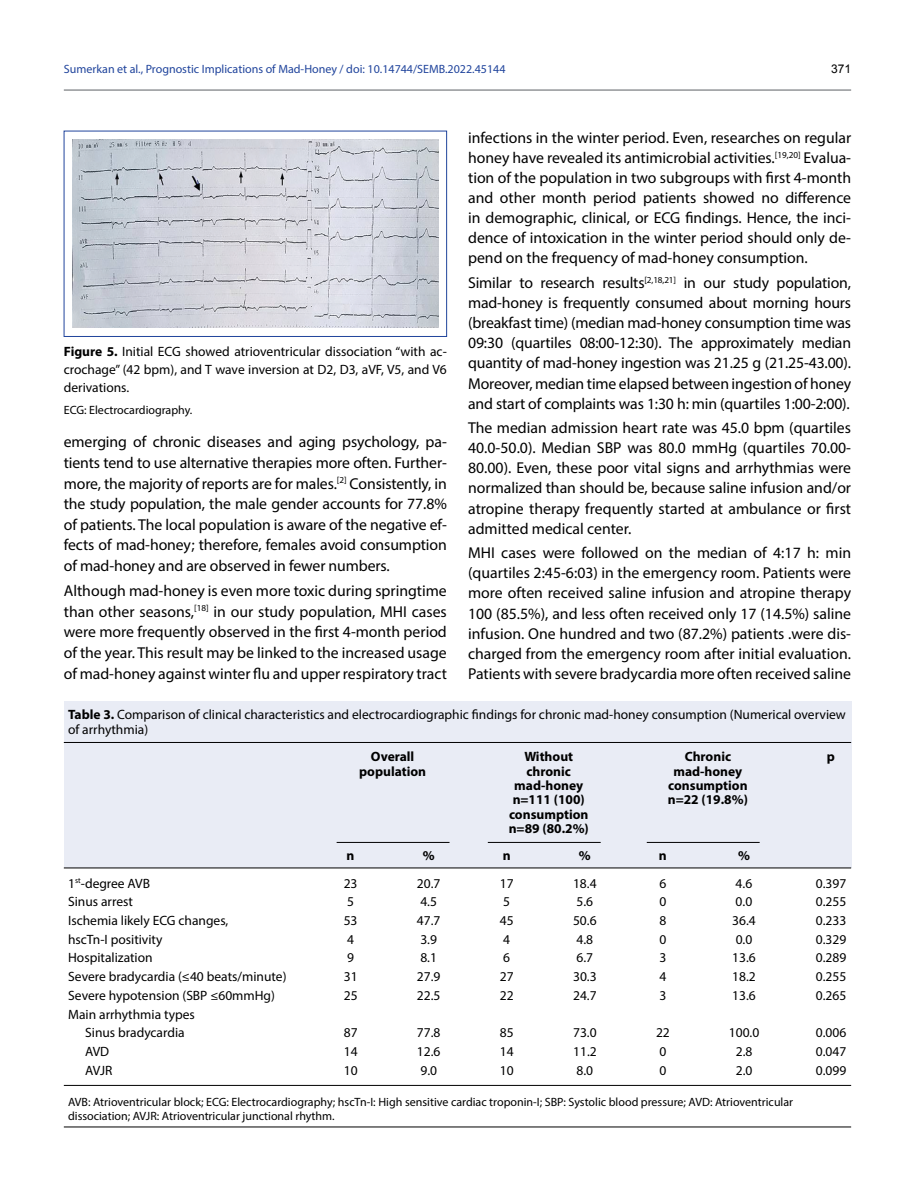
<style>
.page{position:relative;width:915px;height:1191px;background:#fff}
.page>*{position:absolute;margin:0;border:0;box-sizing:border-box;transform-origin:0 0}
.t1{font:15.75px/20.1px "Myriad Pro";color:#000;text-align:justify}
.t2{font:13.5px/18px "Myriad Pro";color:#000}
.t3{font:700 13.5px/14.4px "Myriad Pro";color:#000}
.t4{font:12px/14.4px "Myriad Pro";color:#000}
.t5{font:12px "Myriad Pro";color:#20449c}
.t6{font:12px "Arial";color:#000}
.s1{font-weight:700}
</style>
<div class="page">
<hr style="left:64px;top:89px;width:786px;height:2px;background:#939598">
<div style="left:64px;top:701px;width:786px;height:166px;background:#e9ecf5"></div>
<hr style="left:64px;top:742px;width:786px;height:1px;background:#000">
<hr style="left:64px;top:1085px;width:786px;height:1px;background:#000">
<hr style="left:64px;top:1126px;width:786px;height:1px;background:#000">
<hr style="left:64px;top:867px;width:786px;height:1px;background:#000">
<hr style="left:336px;top:842px;width:113px;height:1px;background:#000">
<hr style="left:487px;top:842px;width:113px;height:1px;background:#000">
<hr style="left:646px;top:842px;width:113px;height:1px;background:#000">
<div style="left:64px;top:131px;width:382px;height:206px;border:1px solid #20449c"></div>
<img style="left:73px;top:139px;width:365px;height:189px">
<p class="t5" style="left:64px;top:61px;width:443px">Sumerkan et al., Prognostic Implications of Mad-Honey / doi: 10.14744/SEMB.2022.45144</p>
<p class="t6" style="left:830px;top:60px;width:22px">371</p>
<p class="t1" style="left:468px;top:127px;width:384px">infections in the winter period. Even, researches on regular honey have revealed its antimicrobial activities.<sup>[19,20]</sup> Evalua&shy;tion of the population in two subgroups with first 4-month and other month period patients showed no difference in demographic, clinical, or ECG findings. Hence, the inci&shy;dence of intoxication in the winter period should only de&shy;pend on the frequency of mad-honey consumption.</p>
<p class="t1" style="left:468px;top:272px;width:384px">Similar to research results<sup>[2,18,21]</sup> in our study population, mad-honey is frequently consumed about morning hours (breakfast time) (median mad-honey consumption time was 09:30 (quartiles 08:00-12:30). The approximately median quantity of mad-honey ingestion was 21.25 g (21.25-43.00).<br>Moreover, median time elapsed between ingestion of honey and start of complaints was 1:30 h: min (quartiles 1:00-2:00).</p>
<p class="t1" style="left:468px;top:417px;width:384px">The median admission heart rate was 45.0 bpm (quartiles 40.0-50.0). Median SBP was 80.0 mmHg (quartiles 70.00- 80.00). Even, these poor vital signs and arrhythmias were normalized than should be, because saline infusion and/or atropine therapy frequently started at ambulance or first admitted medical center.</p>
<p class="t1" style="left:468px;top:542px;width:384px">MHI cases were followed on the median of 4:17 h: min (quartiles 2:45-6:03) in the emergency room. Patients were more often received saline infusion and atropine therapy 100 (85.5%), and less often received only 17 (14.5%) saline infusion. One hundred and two (87.2%) patients .were dis&shy;charged from the emergency room after initial evaluation.<br>Patients with severe bradycardia more often received saline</p>
<p class="t2" style="left:68px;top:707px;width:779px;line-height:14.4px"><span class="s1">Table 3.</span> Comparison of clinical characteristics and electrocardiographic findings for chronic mad-honey consumption (Numerical overview of arrhythmia)</p>
<p class="t3" style="left:371px;top:749px;width:45px">Overall</p>
<p class="t3" style="left:524px;top:749px;width:50px">Without</p>
<p class="t3" style="left:684px;top:749px;width:48px">Chronic</p>
<p class="t3" style="left:826px;top:749px;width:10px">p</p>
<p class="t3" style="left:359px;top:763px;width:68px">population</p>
<p class="t3" style="left:526px;top:763px;width:46px">chronic</p>
<p class="t3" style="left:673px;top:763px;width:70px">mad-honey</p>
<p class="t3" style="left:514px;top:777px;width:70px">mad-honey</p>
<p class="t3" style="left:668px;top:777px;width:81px">consumption</p>
<p class="t3" style="left:512px;top:792px;width:74px">n=111 (100)</p>
<p class="t3" style="left:667px;top:792px;width:82px">n=22 (19.8%)</p>
<p class="t3" style="left:508px;top:806px;width:82px">consumption n=89 (80.2%)</p>
<p class="t3" style="left:346px;top:848px;width:9px">n</p>
<p class="t3" style="left:422px;top:848px;width:13px">%</p>
<p class="t3" style="left:502px;top:848px;width:9px">n</p>
<p class="t3" style="left:578px;top:848px;width:13px">%</p>
<p class="t3" style="left:658px;top:848px;width:9px">n</p>
<p class="t3" style="left:737px;top:848px;width:13px">%</p>
<p class="t2" style="left:68px;top:874px;width:83px">1<sup>st</sup>-degree AVB</p>
<p class="t2" style="left:343px;top:874px;width:15px">23</p>
<p class="t2" style="left:417px;top:874px;width:25px">20.7</p>
<p class="t2" style="left:499px;top:874px;width:15px">17</p>
<p class="t2" style="left:573px;top:874px;width:25px">18.4</p>
<p class="t2" style="left:659px;top:874px;width:8px">6</p>
<p class="t2" style="left:735px;top:874px;width:18px">4.6</p>
<p class="t2" style="left:815px;top:874px;width:32px">0.397</p>
<p class="t2" style="left:68px;top:892px;width:66px">Sinus arrest</p>
<p class="t2" style="left:347px;top:892px;width:8px">5</p>
<p class="t2" style="left:420px;top:892px;width:18px">4.5</p>
<p class="t2" style="left:503px;top:892px;width:8px">5</p>
<p class="t2" style="left:576px;top:892px;width:18px">5.6</p>
<p class="t2" style="left:659px;top:892px;width:8px">0</p>
<p class="t2" style="left:735px;top:892px;width:18px">0.0</p>
<p class="t2" style="left:815px;top:892px;width:32px">0.255</p>
<p class="t2" style="left:68px;top:911px;width:162px">Ischemia likely ECG changes,</p>
<p class="t2" style="left:343px;top:911px;width:15px">53</p>
<p class="t2" style="left:417px;top:911px;width:25px">47.7</p>
<p class="t2" style="left:499px;top:911px;width:15px">45</p>
<p class="t2" style="left:573px;top:911px;width:25px">50.6</p>
<p class="t2" style="left:659px;top:911px;width:8px">8</p>
<p class="t2" style="left:732px;top:911px;width:25px">36.4</p>
<p class="t2" style="left:815px;top:911px;width:32px">0.233</p>
<p class="t2" style="left:68px;top:930px;width:96px">hscTn-I positivity</p>
<p class="t2" style="left:347px;top:930px;width:8px">4</p>
<p class="t2" style="left:420px;top:930px;width:18px">3.9</p>
<p class="t2" style="left:503px;top:930px;width:8px">4</p>
<p class="t2" style="left:576px;top:930px;width:18px">4.8</p>
<p class="t2" style="left:659px;top:930px;width:8px">0</p>
<p class="t2" style="left:735px;top:930px;width:18px">0.0</p>
<p class="t2" style="left:815px;top:930px;width:32px">0.329</p>
<p class="t2" style="left:68px;top:948px;width:86px">Hospitalization</p>
<p class="t2" style="left:347px;top:948px;width:8px">9</p>
<p class="t2" style="left:420px;top:948px;width:18px">8.1</p>
<p class="t2" style="left:503px;top:948px;width:8px">6</p>
<p class="t2" style="left:576px;top:948px;width:18px">6.7</p>
<p class="t2" style="left:659px;top:948px;width:8px">3</p>
<p class="t2" style="left:732px;top:948px;width:25px">13.6</p>
<p class="t2" style="left:815px;top:948px;width:32px">0.289</p>
<p class="t2" style="left:68px;top:967px;width:220px">Severe bradycardia (≤40 beats/minute)</p>
<p class="t2" style="left:343px;top:967px;width:15px">31</p>
<p class="t2" style="left:417px;top:967px;width:25px">27.9</p>
<p class="t2" style="left:499px;top:967px;width:15px">27</p>
<p class="t2" style="left:573px;top:967px;width:25px">30.3</p>
<p class="t2" style="left:659px;top:967px;width:8px">4</p>
<p class="t2" style="left:732px;top:967px;width:25px">18.2</p>
<p class="t2" style="left:815px;top:967px;width:32px">0.255</p>
<p class="t2" style="left:68px;top:986px;width:208px">Severe hypotension (SBP ≤60mmHg)</p>
<p class="t2" style="left:343px;top:986px;width:15px">25</p>
<p class="t2" style="left:417px;top:986px;width:25px">22.5</p>
<p class="t2" style="left:499px;top:986px;width:15px">22</p>
<p class="t2" style="left:573px;top:986px;width:25px">24.7</p>
<p class="t2" style="left:659px;top:986px;width:8px">3</p>
<p class="t2" style="left:732px;top:986px;width:25px">13.6</p>
<p class="t2" style="left:815px;top:986px;width:32px">0.265</p>
<p class="t2" style="left:68px;top:1004px;width:128px;line-height:18.8px;text-align:center">Main arrhythmia types<br>Sinus bradycardia</p>
<p class="t2" style="left:64px;top:342px;width:384px;text-align:justify"><span class="s1">Figure 5.</span> Initial ECG showed atrioventricular dissociation “with ac&shy;crochage” (42 bpm), and T wave inversion at D2, D3, aVF, V5, and V6 derivations.</p>
<p class="t4" style="left:64px;top:403px;width:130px">ECG: Electrocardiography.</p>
<p class="t1" style="left:64px;top:431px;width:384px;line-height:20.7px">emerging of chronic diseases and aging psychology, pa&shy;tients tend to use alternative therapies more often. Further&shy;more, the majority of reports are for males.<sup>[2]</sup> Consistently, in the study population, the male gender accounts for 77.8% of patients. The local population is aware of the negative ef&shy;fects of mad-honey; therefore, females avoid consumption of mad-honey and are observed in fewer numbers.</p>
<p class="t1" style="left:64px;top:580px;width:384px;line-height:20.7px">Although mad-honey is even more toxic during springtime than other seasons,<sup>[18]</sup> in our study population, MHI cases were more frequently observed in the first 4-month period of the year. This result may be linked to the increased usage of mad-honey against winter flu and upper respiratory tract</p>
<p class="t2" style="left:343px;top:1023px;width:15px">87</p>
<p class="t2" style="left:417px;top:1023px;width:25px">77.8</p>
<p class="t2" style="left:499px;top:1023px;width:15px">85</p>
<p class="t2" style="left:573px;top:1023px;width:25px">73.0</p>
<p class="t2" style="left:655px;top:1023px;width:15px">22</p>
<p class="t2" style="left:728px;top:1023px;width:32px">100.0</p>
<p class="t2" style="left:815px;top:1023px;width:32px">0.006</p>
<p class="t2" style="left:85px;top:1042px;width:26px">AVD</p>
<p class="t2" style="left:343px;top:1042px;width:15px">14</p>
<p class="t2" style="left:417px;top:1042px;width:25px">12.6</p>
<p class="t2" style="left:499px;top:1042px;width:15px">14</p>
<p class="t2" style="left:573px;top:1042px;width:25px">11.2</p>
<p class="t2" style="left:659px;top:1042px;width:8px">0</p>
<p class="t2" style="left:735px;top:1042px;width:18px">2.8</p>
<p class="t2" style="left:815px;top:1042px;width:32px">0.047</p>
<p class="t2" style="left:85px;top:1060px;width:29px">AVJR</p>
<p class="t2" style="left:343px;top:1060px;width:15px">10</p>
<p class="t2" style="left:420px;top:1060px;width:18px">9.0</p>
<p class="t2" style="left:499px;top:1060px;width:15px">10</p>
<p class="t2" style="left:576px;top:1060px;width:18px">8.0</p>
<p class="t2" style="left:659px;top:1060px;width:8px">0</p>
<p class="t2" style="left:735px;top:1060px;width:18px">2.0</p>
<p class="t2" style="left:815px;top:1060px;width:32px">0.099</p>
<p class="t4" style="left:68px;top:1094px;width:726px">AVB: Atrioventricular block; ECG: Electrocardiography; hscTn-I: High sensitive cardiac troponin-I; SBP: Systolic blood pressure; AVD: Atrioventricular dissociation; AVJR: Atrioventricular junctional rhythm.</p>
</div>
